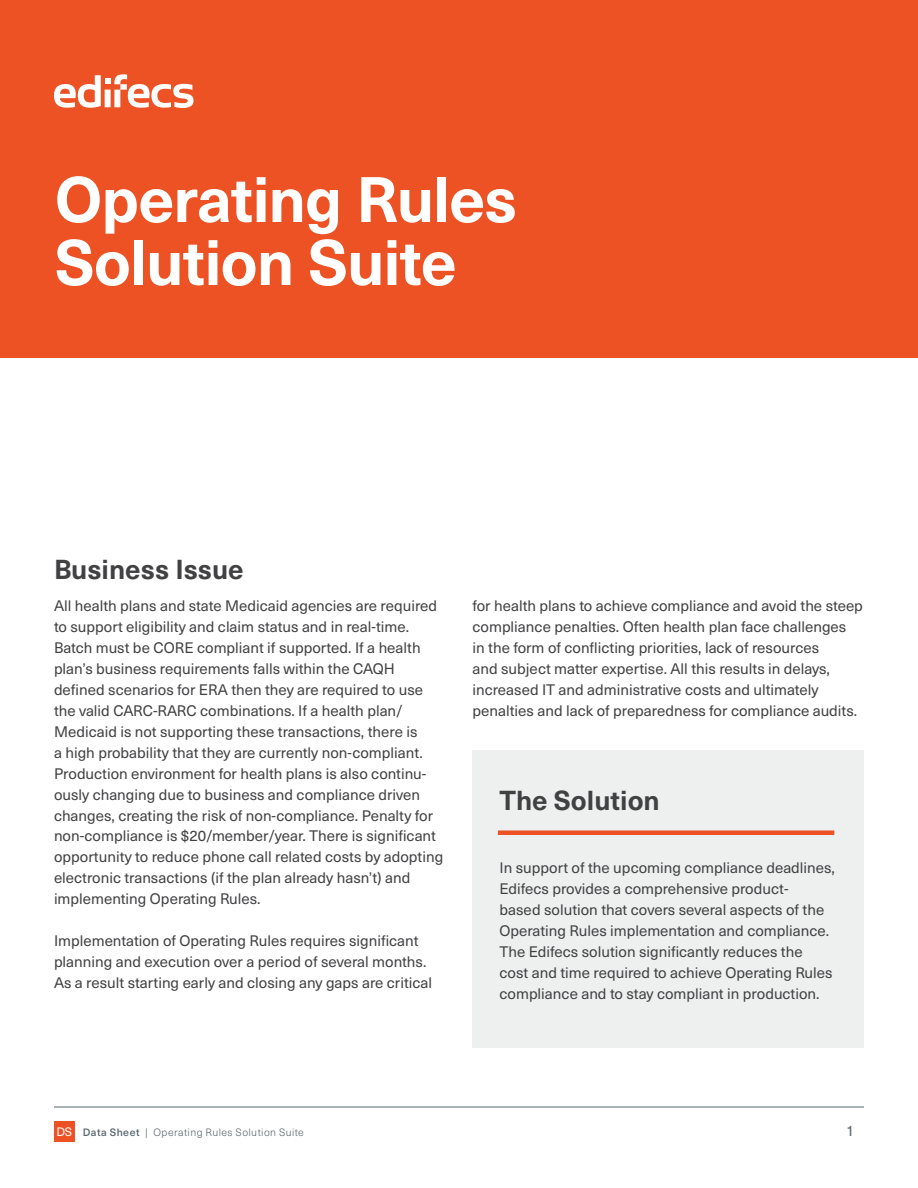
<style>
.page{position:relative;width:918px;height:1188px;background:#fff}
.page>*{position:absolute;margin:0;border:0;box-sizing:border-box;transform-origin:0 0}
.t1{font:700 63px/63px "Neue Haas Unica Pro";letter-spacing:-.015em;color:#fff}
.t2{font:700 27px "Neue Haas Unica Pro";color:#414042}
.t3{font:15px/21px "Neue Haas Unica Pro";color:#414042}
.t4{font:15px "Neue Haas Unica Pro";color:#59666e}
.t5{font:300 10.5px "Neue Haas Unica Pro";letter-spacing:.04em;color:#59666e}
.s1{font-weight:400;font-size:12px;color:#fff}
.s2{font-weight:500}
</style>
<div class="page">
<div style="left:0;top:0;width:918px;height:358px;background:#ed5224"></div>
<svg style="left:54px;top:74px;width:140px;height:34px"></svg>
<hr style="left:54px;top:1107px;width:810px;height:1px;background:#59666e">
<div style="left:54px;top:1121px;width:21px;height:21px;background:#ed5224"></div>
<div style="left:472px;top:750px;width:392px;height:298px;background:#eef0f0"></div>
<div style="left:498px;top:830px;width:336px;height:5px;background:#ed5224"></div>
<h1 class="t1" style="left:55px;top:169px;width:464px">Operating Rules<br>Solution Suite</h1>
<h2 class="t2" style="left:54px;top:553px;width:191px">Business Issue</h2>
<p class="t3" style="left:54px;top:595px;width:391px">All health plans and state Medicaid agencies are required to support eligibility and claim status and in real-time.<br>Batch must be CORE compliant if supported. If a health plan’s business requirements falls within the CAQH defined scenarios for ERA then they are required to use the valid CARC-RARC combinations. If a health plan/ Medicaid is not supporting these transactions, there is<br>a high probability that they are currently non-compliant.<br>Production environment for health plans is also continu&shy;ously changing due to business and compliance driven changes, creating the risk of non-compliance. Penalty for non-compliance is $20/member/year. There is significant opportunity to reduce phone call related costs by adopting electronic transactions (if the plan already hasn’t) and implementing Operating Rules.</p>
<p class="t3" style="left:54px;top:931px;width:380px">Implementation of Operating Rules requires significant planning and execution over a period of several months.<br>As a result starting early and closing any gaps are critical</p>
<p class="t3" style="left:472px;top:595px;width:392px">for health plans to achieve compliance and avoid the steep compliance penalties. Often health plan face challenges<br>in the form of conflicting priorities, lack of resources<br>and subject matter expertise. All this results in delays, increased IT and administrative costs and ultimately penalties and lack of preparedness for compliance audits.</p>
<h2 class="t2" style="left:500px;top:784px;width:162px">The Solution</h2>
<p class="t3" style="left:500px;top:857px;width:337px">In support of the upcoming compliance deadlines, Edifecs provides a comprehensive product-<br>based solution that covers several aspects of the Operating Rules implementation and compliance.<br>The Edifecs solution significantly reduces the cost and time required to achieve Operating Rules compliance and to stay compliant in production.</p>
<p class="t5" style="left:56px;top:1126px;width:249px"><span class="s1">DS</span> <span class="s2">Data Sheet</span> | Operating Rules Solution Suite</p>
<p class="t4" style="left:846px;top:1121px;width:10px">1</p>
</div>
